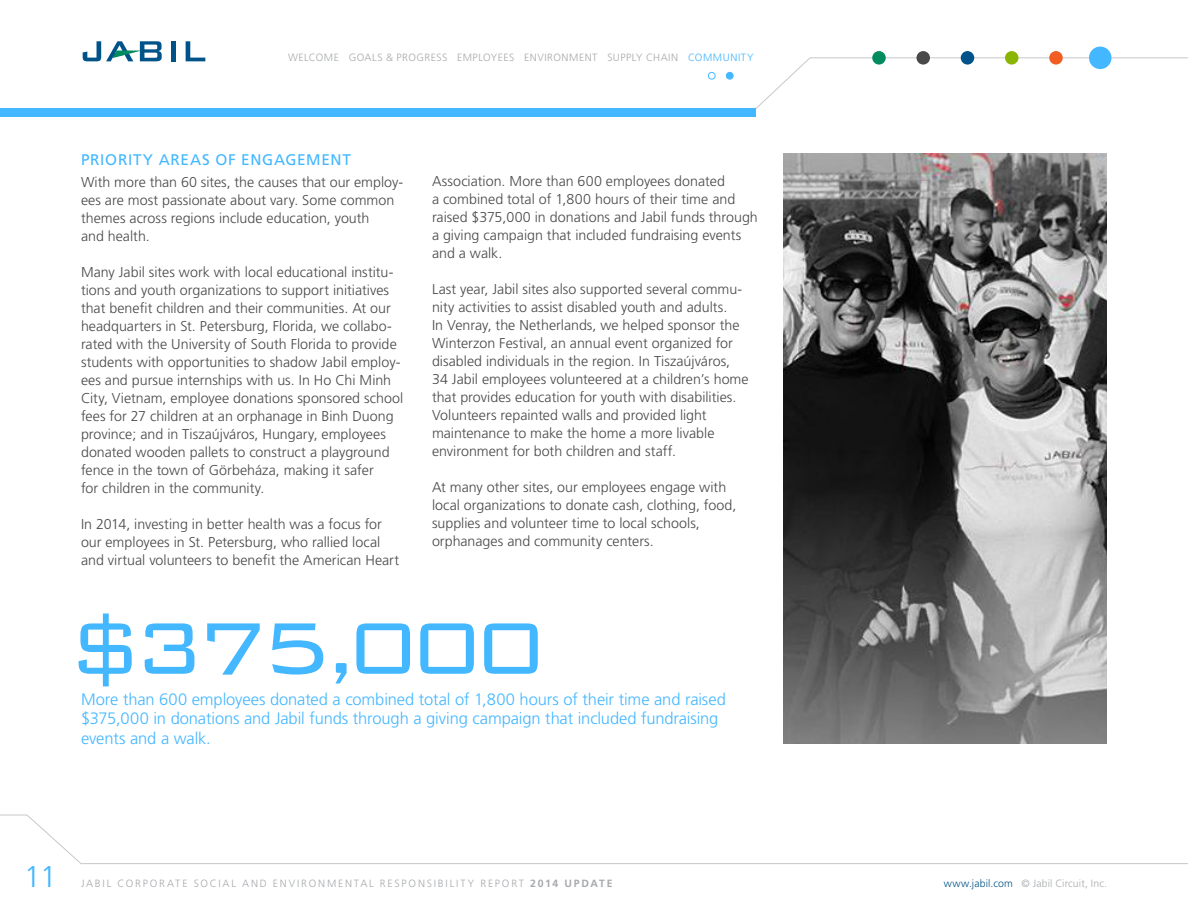
<style>
.page{position:relative;width:1188px;height:918px;background:#fff}
.page>*{position:absolute;margin:0;border:0;box-sizing:border-box;transform-origin:0 0}
.t1{font:300 97.5px "Bank Gothic BT";letter-spacing:-.095em;color:#43b7ff}
.t2{font:300 30px "Frutiger";color:#43b7ff}
.t3{font:300 16.5px/19.5px "Frutiger";letter-spacing:-.005em;color:#43b7ff}
.subheads__governance{font:15.3px "Frutiger";letter-spacing:.045em;color:#43b7ff}
.body_text__dk_gray{font:300 14.25px/18px "Frutiger";color:#494949}
.t4{font:300 10.5px "Frutiger";letter-spacing:.175em;color:#a7a9ac}
.t5{font:300 10.5px "Frutiger";letter-spacing:.055em;color:#a7a9ac}
.t6{font:300 10.5px "Frutiger";letter-spacing:.01em;color:#a7a9ac}
.s1{color:#43b7ff}
.s2{font-weight:700}
.s3{color:#005388}
</style>
<div class="page">
<svg style="left:756px;top:57px;width:432px;height:52px"></svg>
<svg style="left:0;top:814px;width:1188px;height:50px"></svg>
<div style="left:0;top:108px;width:756px;height:9px;background:#43b7ff"></div>
<img style="left:783px;top:153px;width:324px;height:591px">
<div style="left:872px;top:51px;width:14px;height:14px;background:#018b5e;border-radius:50%"></div>
<div style="left:916px;top:51px;width:14px;height:14px;background:#494949;border-radius:50%"></div>
<div style="left:961px;top:51px;width:13px;height:14px;background:#005388;border-radius:50%"></div>
<div style="left:1005px;top:51px;width:13px;height:14px;background:#8bb503;border-radius:50%"></div>
<div style="left:1049px;top:51px;width:14px;height:14px;background:#f15d22;border-radius:50%"></div>
<div style="left:1089px;top:47px;width:23px;height:22px;background:#43b7ff;border-radius:50%"></div>
<div style="left:726px;top:72px;width:7px;height:7px;background:#43b7ff;border-radius:50%"></div>
<div style="left:726px;top:72px;width:8px;height:8px;border:1px solid #43b7ff;border-radius:50%"></div>
<div style="left:708px;top:72px;width:8px;height:8px;border:1px solid #43b7ff;border-radius:50%"></div>
<hr style="left:171px;top:41px;width:4px;height:20px;background:#005388">
<svg style="left:186px;top:41px;width:19px;height:20px"></svg>
<svg style="left:83px;top:41px;width:79px;height:20px"></svg>
<p class="t5" style="left:288px;top:52px;width:467px">WELCOME GOALS &amp; PROGRESS EMPLOYEES ENVIRONMENT SUPPLY CHAIN <span class="s1">COMMUNITY</span></p>
<p class="subheads__governance" style="left:81px;top:150px;width:272px">PRIORITY AREAS OF ENGAGEMENT</p>
<p class="body_text__dk_gray" style="left:81px;top:173px;width:324px">With more than 60 sites, the causes that our employ&shy;ees are most passionate about vary. Some common themes across regions include education, youth<br>and health.</p>
<p class="body_text__dk_gray" style="left:81px;top:263px;width:324px">Many Jabil sites work with local educational institu&shy;tions and youth organizations to support initiatives that benefit children and their communities. At our headquarters in St. Petersburg, Florida, we collabo&shy;rated with the University of South Florida to provide students with opportunities to shadow Jabil employ&shy;ees and pursue internships with us. In Ho Chi Minh City, Vietnam, employee donations sponsored school fees for 27 children at an orphanage in Binh Duong province; and in Tiszaújváros, Hungary, employees donated wooden pallets to construct a playground fence in the town of Görbeháza, making it safer<br>for children in the community.</p>
<p class="body_text__dk_gray" style="left:81px;top:515px;width:320px">In 2014, investing in better health was a focus for our employees in St. Petersburg, who rallied local and virtual volunteers to benefit the American Heart</p>
<p class="body_text__dk_gray" style="left:432px;top:172px;width:327px">Association. More than 600 employees donated<br>a combined total of 1,800 hours of their time and raised $375,000 in donations and Jabil funds through a giving campaign that included fundraising events and a walk.</p>
<p class="body_text__dk_gray" style="left:432px;top:280px;width:318px">Last year, Jabil sites also supported several commu&shy;nity activities to assist disabled youth and adults.<br>In Venray, the Netherlands, we helped sponsor the Winterzon Festival, an annual event organized for disabled individuals in the region. In Tiszaújváros, 34 Jabil employees volunteered at a children’s home that provides education for youth with disabilities.<br>Volunteers repainted walls and provided light maintenance to make the home a more livable environment for both children and staff.</p>
<p class="body_text__dk_gray" style="left:432px;top:478px;width:306px">At many other sites, our employees engage with local organizations to donate cash, clothing, food, supplies and volunteer time to local schools, orphanages and community centers.</p>
<p class="t1" style="left:68px;top:595px;width:481px">$375,000</p>
<p class="t3" style="left:81px;top:690px;width:646px">More than 600 employees donated a combined total of 1,800 hours of their time and raised $375,000 in donations and Jabil funds through a giving campaign that included fundraising events and a walk.</p>
<p class="t2" style="left:24px;top:859px;width:34px">11</p>
<p class="t4" style="left:81px;top:877px;width:533px">JABIL CORPORATE SOCIAL AND ENVIRONMENTAL RESPONSIBILITY REPORT <span class="s2">2014 UPDATE</span></p>
<p class="t6" style="left:944px;top:877px;width:165px"><span class="s3">www.jabil.com</span> © Jabil Circuit, Inc.</p>
</div>
